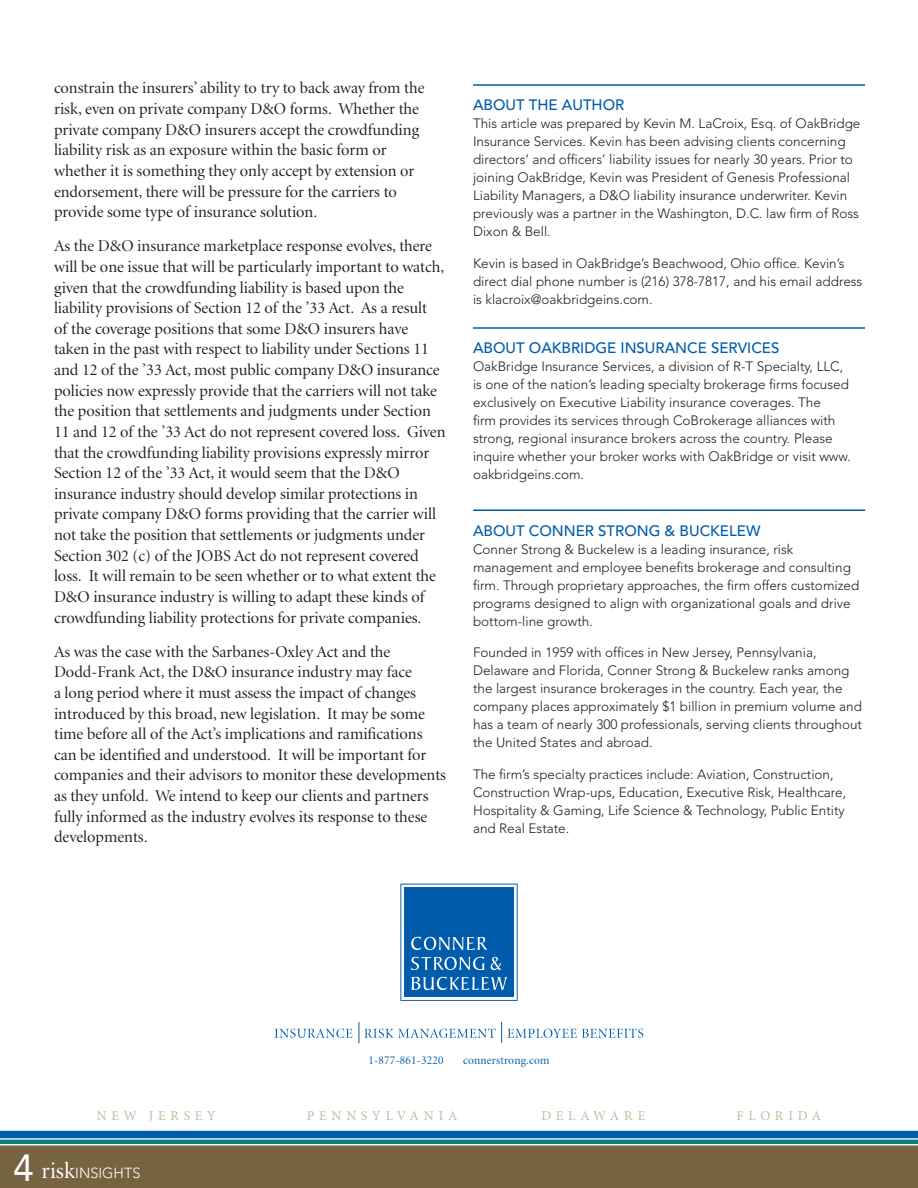
<style>
.page{position:relative;width:918px;height:1188px;background:#fff}
.page>*{position:absolute;margin:0;border:0;box-sizing:border-box;transform-origin:0 0}
.t1{font:37.5px "Avenir";color:#fff}
.t2{font:16.5px/20.7px "Minion Display";color:#231f20}
.t3{font:500 15px "Avenir";color:#015dab}
.t4{font:300 14.55px "Avenir";color:#fff}
.t5{font:300 13.5px/18px "Avenir";color:#231f20}
.KEY_Letterhead_Text{font:13.5px "Minion Pro";letter-spacing:.355em;color:#c6baa3}
.t6{font:12px "Minion Display";letter-spacing:.02em;color:#015dab;scale:.96 1}
.s1{font-family:"Minion Display";font-weight:400;font-size:23.1px}
</style>
<div class="page">
<hr style="left:0;top:1145px;width:918px;height:3px;background:#766340">
<hr style="left:0;top:1140px;width:918px;height:4px;background:#077e7f">
<div style="left:0;top:1131px;width:918px;height:7px;background:#015dab"></div>
<div style="left:0;top:1147px;width:918px;height:41px;background:#766340"></div>
<hr style="left:473px;top:84px;width:392px;height:2px;background:#015dab">
<hr style="left:473px;top:327px;width:392px;height:2px;background:#015dab">
<hr style="left:473px;top:509px;width:392px;height:2px;background:#015dab">
<svg style="left:400px;top:884px;width:118px;height:117px;background:#2a77b8"></svg>
<svg style="left:275px;top:1029px;width:78px;height:9px"></svg>
<svg style="left:359px;top:1022px;width:284px;height:21px"></svg>
<p class="t2" style="left:54px;top:78px;width:372px">constrain the insurers’ ability to try to back away from the risk, even on private company D&amp;O forms. Whether the private company D&amp;O insurers accept the crowdfunding liability risk as an exposure within the basic form or whether it is something they only accept by extension or endorsement, there will be pressure for the carriers to provide some type of insurance solution.</p>
<p class="t2" style="left:54px;top:236px;width:393px">As the D&amp;O insurance marketplace response evolves, there will be one issue that will be particularly important to watch, given that the crowdfunding liability is based upon the liability provisions of Section 12 of the ’33 Act. As a result<br>of the coverage positions that some D&amp;O insurers have taken in the past with respect to liability under Sections 11 and 12 of the ’33 Act, most public company D&amp;O insurance policies now expressly provide that the carriers will not take the position that settlements and judgments under Section 11 and 12 of the ’33 Act do not represent covered loss. Given that the crowdfunding liability provisions expressly mirror Section 12 of the ’33 Act, it would seem that the D&amp;O insurance industry should develop similar protections in private company D&amp;O forms providing that the carrier will not take the position that settlements or judgments under Section 302 (c) of the JOBS Act do not represent covered loss. It will remain to be seen whether or to what extent the D&amp;O insurance industry is willing to adapt these kinds of crowdfunding liability protections for private companies.</p>
<p class="t2" style="left:54px;top:642px;width:394px">As was the case with the Sarbanes-Oxley Act and the Dodd-Frank Act, the D&amp;O insurance industry may face<br>a long period where it must assess the impact of changes introduced by this broad, new legislation. It may be some time before all of the Act’s implications and ramifications can be identified and understood. It will be important for companies and their advisors to monitor these developments as they unfold. We intend to keep our clients and partners fully informed as the industry evolves its response to these developments.</p>
<p class="t3" style="left:473px;top:97px;width:153px">ABOUT THE AUTHOR</p>
<p class="t5" style="left:473px;top:115px;width:389px">This article was prepared by Kevin M. LaCroix, Esq. of OakBridge Insurance Services. Kevin has been advising clients concerning directors’ and officers’ liability issues for nearly 30 years. Prior to joining OakBridge, Kevin was President of Genesis Professional Liability Managers, a D&amp;O liability insurance underwriter. Kevin previously was a partner in the Washington, D.C. law firm of Ross Dixon &amp; Bell.</p>
<p class="t5" style="left:473px;top:254px;width:391px">Kevin is based in OakBridge’s Beachwood, Ohio office. Kevin’s direct dial phone number is (216) 378-7817, and his email address is klacroix@oakbridgeins.com.</p>
<p class="t3" style="left:473px;top:340px;width:308px">ABOUT OAKBRIDGE INSURANCE SERVICES</p>
<p class="t5" style="left:473px;top:358px;width:379px">OakBridge Insurance Services, a division of R-T Specialty, LLC, is one of the nation’s leading specialty brokerage firms focused exclusively on Executive Liability insurance coverages. The<br>firm provides its services through CoBrokerage alliances with strong, regional insurance brokers across the country. Please inquire whether your broker works with OakBridge or visit www. oakbridgeins.com.</p>
<p class="t3" style="left:473px;top:522px;width:289px">ABOUT CONNER STRONG &amp; BUCKELEW</p>
<p class="t5" style="left:473px;top:540px;width:388px">Conner Strong &amp; Buckelew is a leading insurance, risk management and employee benefits brokerage and consulting firm. Through proprietary approaches, the firm offers customized programs designed to align with organizational goals and drive bottom-line growth.</p>
<p class="t5" style="left:473px;top:644px;width:391px">Founded in 1959 with offices in New Jersey, Pennsylvania, Delaware and Florida, Conner Strong &amp; Buckelew ranks among the largest insurance brokerages in the country. Each year, the company places approximately $1 billion in premium volume and has a team of nearly 300 professionals, serving clients throughout the United States and abroad.</p>
<p class="t5" style="left:473px;top:765px;width:375px">The firm’s specialty practices include: Aviation, Construction, Construction Wrap-ups, Education, Executive Risk, Healthcare, Hospitality &amp; Gaming, Life Science &amp; Technology, Public Entity and Real Estate.</p>
<p class="t6" style="left:369px;top:1055px;width:80px">1-877-861-3220</p>
<p class="t6" style="left:463px;top:1055px;width:91px">connerstrong.com</p>
<p class="KEY_Letterhead_Text" style="left:97px;top:1107px;width:121px">NEW JERSEY</p>
<p class="KEY_Letterhead_Text" style="left:307px;top:1107px;width:152px">PENNSYLVANIA</p>
<p class="KEY_Letterhead_Text" style="left:542px;top:1107px;width:105px">DELAWARE</p>
<p class="KEY_Letterhead_Text" style="left:737px;top:1107px;width:86px">FLORIDA</p>
<p class="t1" style="left:13px;top:1146px;width:22px">4</p>
<p class="t4" style="left:42px;top:1165px;width:101px"><span class="s1">risk</span>INSIGHTS</p>
</div>
